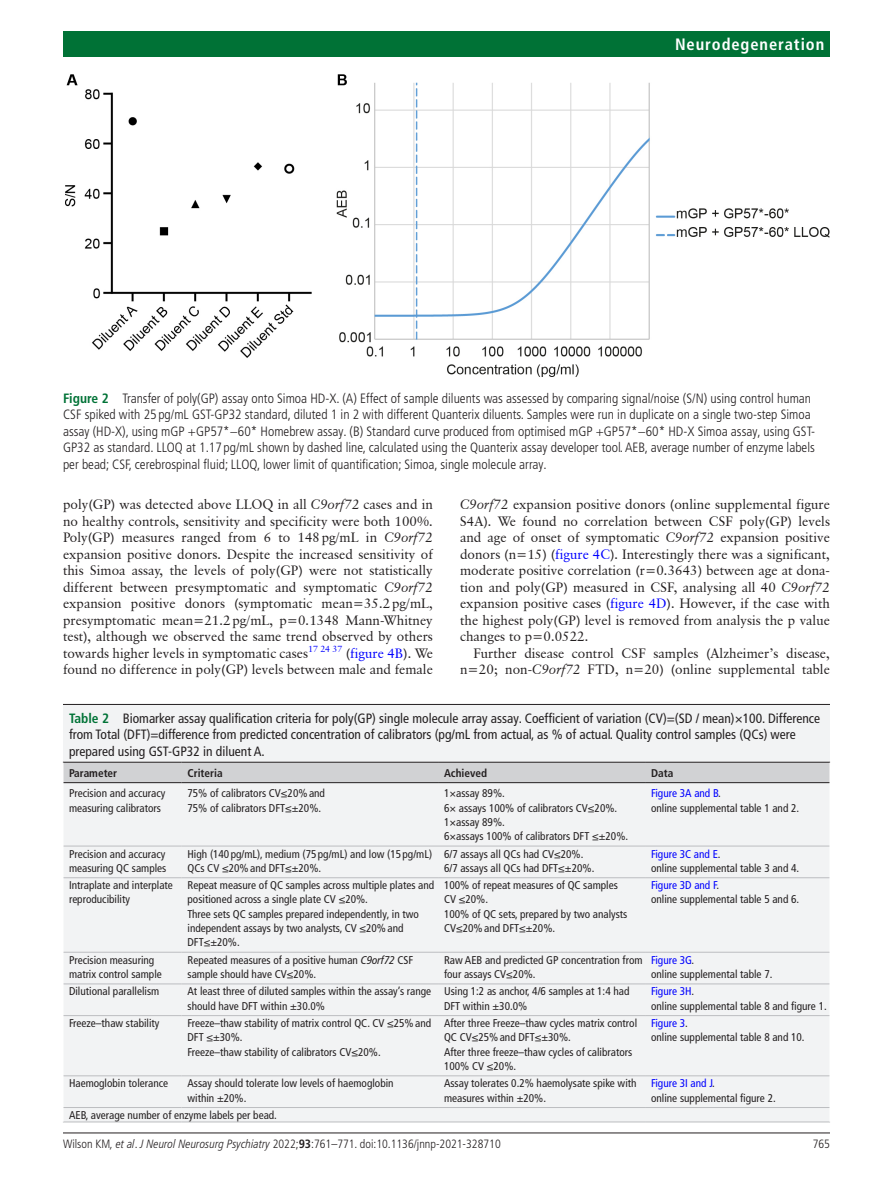
<style>
.page{position:relative;width:893px;height:1191px;background:#fff}
.page>*{position:absolute;margin:0;border:0;box-sizing:border-box;transform-origin:0 0}
.t1{font:700 condensed 16.5px "Frutiger LT Pro";letter-spacing:.055em;color:#fff}
.t2{font:13.5px/16.5px "Classical Garamond BT";color:#231f20;text-align:justify}
.t3{font:300 condensed 13.5px/16.5px "Frutiger LT Pro";color:#231f20}
.t4{font:condensed 13.5px/16.5px "Frutiger LT Pro";color:#231f20}
.t5{font:300 condensed 12px "Frutiger LT Pro";color:#231f20}
.t6{font:condensed 11.25px/14.2px "Frutiger LT Pro";color:#231f20}
.t7{font:700 condensed 11.25px "Frutiger LT Pro";color:#231f20}
.s1{font-weight:700;color:#007236}
.s2{font-style:italic}
.s3{color:#00f}
.s4{font-weight:700}
</style>
<div class="page">
<hr style="left:63px;top:1132px;width:767px;height:1px;background:#231f20">
<div style="left:63px;top:31px;width:767px;height:25px;background:#007236"></div>
<img style="left:65px;top:74px;width:765px;height:303px">
<div style="left:63px;top:704px;width:767px;height:418px;background:#f2f3f4"></div>
<hr style="left:63px;top:704px;width:767px;height:1px;background:#231f20">
<hr style="left:63px;top:782px;width:119px;height:1px;background:#231f20">
<hr style="left:182px;top:782px;width:256px;height:1px;background:#231f20">
<hr style="left:438px;top:782px;width:207px;height:1px;background:#231f20">
<hr style="left:645px;top:782px;width:185px;height:1px;background:#231f20">
<hr style="left:63px;top:845px;width:119px;height:1px;background:#bcbdc0">
<hr style="left:182px;top:845px;width:256px;height:1px;background:#bcbdc0">
<hr style="left:438px;top:845px;width:207px;height:1px;background:#bcbdc0">
<hr style="left:645px;top:845px;width:185px;height:1px;background:#bcbdc0">
<hr style="left:63px;top:877px;width:119px;height:1px;background:#bcbdc0">
<hr style="left:182px;top:877px;width:256px;height:1px;background:#bcbdc0">
<hr style="left:438px;top:877px;width:207px;height:1px;background:#bcbdc0">
<hr style="left:645px;top:877px;width:185px;height:1px;background:#bcbdc0">
<hr style="left:63px;top:952px;width:119px;height:1px;background:#bcbdc0">
<hr style="left:182px;top:952px;width:256px;height:1px;background:#bcbdc0">
<hr style="left:438px;top:952px;width:207px;height:1px;background:#bcbdc0">
<hr style="left:645px;top:952px;width:185px;height:1px;background:#bcbdc0">
<hr style="left:63px;top:983px;width:119px;height:1px;background:#bcbdc0">
<hr style="left:182px;top:983px;width:256px;height:1px;background:#bcbdc0">
<hr style="left:438px;top:983px;width:207px;height:1px;background:#bcbdc0">
<hr style="left:645px;top:983px;width:185px;height:1px;background:#bcbdc0">
<hr style="left:63px;top:1015px;width:119px;height:1px;background:#bcbdc0">
<hr style="left:182px;top:1015px;width:256px;height:1px;background:#bcbdc0">
<hr style="left:438px;top:1015px;width:207px;height:1px;background:#bcbdc0">
<hr style="left:645px;top:1015px;width:185px;height:1px;background:#bcbdc0">
<hr style="left:63px;top:1075px;width:119px;height:1px;background:#bcbdc0">
<hr style="left:182px;top:1075px;width:256px;height:1px;background:#bcbdc0">
<hr style="left:182px;top:1107px;width:256px;height:1px;background:#bcbdc0">
<hr style="left:438px;top:1075px;width:207px;height:1px;background:#bcbdc0">
<hr style="left:438px;top:1107px;width:207px;height:1px;background:#bcbdc0">
<hr style="left:645px;top:1075px;width:185px;height:1px;background:#bcbdc0">
<hr style="left:645px;top:1107px;width:185px;height:1px;background:#bcbdc0">
<hr style="left:63px;top:1107px;width:119px;height:1px;background:#bcbdc0">
<hr style="left:63px;top:1121px;width:118px;height:1px;background:#bcbdc0">
<hr style="left:182px;top:1121px;width:256px;height:1px;background:#bcbdc0">
<hr style="left:438px;top:1121px;width:207px;height:1px;background:#bcbdc0">
<hr style="left:645px;top:1121px;width:185px;height:1px;background:#bcbdc0">
<hr style="left:63px;top:782px;width:1px;height:64px;background:#fff">
<hr style="left:63px;top:846px;width:1px;height:31px;background:#fff">
<hr style="left:63px;top:877px;width:1px;height:75px;background:#fff">
<hr style="left:63px;top:952px;width:1px;height:32px;background:#fff">
<hr style="left:63px;top:984px;width:1px;height:31px;background:#fff">
<hr style="left:63px;top:1015px;width:1px;height:60px;background:#fff">
<hr style="left:63px;top:1075px;width:1px;height:32px;background:#fff">
<div style="left:63px;top:762px;width:768px;height:20px;background:#d1d2d4"></div>
<h1 class="t1" style="left:675px;top:34px;width:151px">Neurodegeneration</h1>
<p class="t3" style="left:63px;top:390px;width:754px"><span class="s1">Figure 2</span> Transfer of poly(GP) assay onto Simoa HD-X. (A) Effect of sample diluents was assessed by comparing signal/noise (S/N) using control human CSF spiked with 25 pg/mL GST-GP32 standard, diluted 1 in 2 with different Quanterix diluents. Samples were run in duplicate on a single two-step Simoa assay (HD-X), using mGP +GP57*−60* Homebrew assay. (B) Standard curve produced from optimised mGP +GP57*−60* HD-X Simoa assay, using GST-GP32 as standard. LLOQ at 1.17 pg/mL shown by dashed line, calculated using the Quanterix assay developer tool. AEB, average number of enzyme labels per bead; CSF, cerebrospinal fluid; LLOQ, lower limit of quantification; Simoa, single molecule array.</p>
<p class="t2" style="left:63px;top:496px;width:371px">poly(GP) was detected above LLOQ in all <span class="s2">C9orf72</span> cases and in no healthy controls, sensitivity and specificity were both 100%.<br>Poly(GP) measures ranged from 6 to 148pg/mL in <span class="s2">C9orf72 </span>expansion positive donors. Despite the increased sensitivity of this Simoa assay, the levels of poly(GP) were not statistically different between presymptomatic and symptomatic <span class="s2">C9orf72 </span>expansion positive donors (symptomatic mean=35.2pg/mL, presymptomatic mean=21.2pg/mL, p=0.1348 Mann-Whitney test), although we observed the same trend observed by others towards higher levels in symptomatic cases<sup>17</sup> <sup>24</sup> <sup>37</sup> (<span class="s3">figure 4B</span>). We found no difference in poly(GP) levels between male and female</p>
<p class="t2" style="left:460px;top:496px;width:371px"><span class="s2">C9orf72</span> expansion positive donors (online supplemental figure S4A). We found no correlation between CSF poly(GP) levels and age of onset of symptomatic <span class="s2">C9orf72</span> expansion positive donors (n=15) (<span class="s3">figure 4C</span>). Interestingly there was a significant, moderate positive correlation (r=0.3643) between age at dona&shy;tion and poly(GP) measured in CSF, analysing all 40 <span class="s2">C9orf72 </span>expansion positive cases (<span class="s3">figure 4D</span>). However, if the case with the highest poly(GP) level is removed from analysis the p value changes to p=0.0522.</p>
<p class="t2" style="left:460px;top:644px;width:371px;text-align:right">Further disease control CSF samples (Alzheimer’s disease, n=20; non-<span class="s2">C9orf72</span> FTD, n=20) (online supplemental table</p>
<p class="t4" style="left:69px;top:710px;width:753px"><span class="s1">Table 2</span> Biomarker assay qualification criteria for poly(GP) single molecule array assay. Coefficient of variation (CV)=(SD / mean)×100. Difference from Total (DFT)=difference from predicted concentration of calibrators (pg/mL from actual, as % of actual. Quality control samples (QCs) were prepared using GST-GP32 in diluent A.</p>
<p class="t7" style="left:69px;top:766px;width:50px">Parameter</p>
<p class="t7" style="left:187px;top:766px;width:37px">Criteria</p>
<p class="t7" style="left:444px;top:766px;width:45px">Achieved</p>
<p class="t7" style="left:651px;top:766px;width:24px">Data</p>
<p class="t6" style="left:69px;top:786px;width:98px">Precision and accuracy measuring calibrators</p>
<p class="t6" style="left:187px;top:786px;width:139px">75% of calibrators CV≤20%and<br>75% of calibrators DFT≤±20%.</p>
<p class="t6" style="left:444px;top:786px;width:186px">1×assay 89%.<br>6× assays 100% of calibrators CV≤20%.<br>1×assay 89%.<br>6×assays 100% of calibrators DFT ≤±20%.</p>
<p class="t6" style="left:651px;top:786px;width:150px"><span class="s3">Figure 3A and B</span>.<br>online supplemental table 1 and 2.</p>
<p class="t6" style="left:69px;top:846px;width:99px">Precision and accuracy measuring QC samples</p>
<p class="t6" style="left:187px;top:846px;width:246px">High (140 pg/mL), medium (75 pg/mL) and low (15 pg/mL)<br>QCs CV ≤20%and DFT≤±20%.</p>
<p class="t6" style="left:444px;top:846px;width:152px">6/7 assays all QCs had CV≤20%.<br>6/7 assays all QCs had DFT≤±20%.</p>
<p class="t6" style="left:651px;top:846px;width:150px"><span class="s3">Figure 3C and E</span>.<br>online supplemental table 3 and 4.</p>
<p class="t6" style="left:69px;top:878px;width:105px">Intraplate and interplate reproducibility</p>
<p class="t6" style="left:187px;top:878px;width:248px">Repeat measure of QC samples across multiple plates and positioned across a single plate CV ≤20%.<br>Three sets QC samples prepared independently, in two independent assays by two analysts, CV ≤20%and DFT≤±20%.</p>
<p class="t6" style="left:444px;top:878px;width:185px">100% of repeat measures of QC samples<br>CV ≤20%.<br>100% of QC sets, prepared by two analysts<br>CV≤20%and DFT≤±20%.</p>
<p class="t6" style="left:651px;top:878px;width:150px"><span class="s3">Figure 3D and F</span>.<br>online supplemental table 5 and 6.</p>
<p class="t6" style="left:69px;top:952px;width:94px">Precision measuring matrix control sample</p>
<p class="t6" style="left:187px;top:952px;width:227px">Repeated measures of a positive human <span class="s2">C9orf72</span> CSF sample should have CV≤20%.</p>
<p class="t6" style="left:444px;top:952px;width:200px">Raw AEB and predicted GP concentration from four assays CV≤20%.</p>
<p class="t6" style="left:651px;top:952px;width:123px"><span class="s3">Figure 3G</span>.<br>online supplemental table 7.</p>
<p class="t6" style="left:69px;top:984px;width:92px">Dilutional parallelism</p>
<p class="t6" style="left:187px;top:984px;width:245px">At least three of diluted samples within the assay’s range should have DFT within ±30.0%</p>
<p class="t6" style="left:444px;top:984px;width:187px">Using 1:2 as anchor, 4/6 samples at 1:4 had<br>DFT within ±30.0%</p>
<p class="t6" style="left:651px;top:984px;width:177px"><span class="s3">Figure 3H</span>.<br>online supplemental table 8 and figure 1.</p>
<p class="t6" style="left:69px;top:1016px;width:92px">Freeze–thaw stability</p>
<p class="t6" style="left:187px;top:1016px;width:245px">Freeze–thaw stability of matrix control QC. CV ≤25%and<br>DFT ≤±30%.<br>Freeze–thaw stability of calibrators CV≤20%.</p>
<p class="t6" style="left:444px;top:1016px;width:195px">After three Freeze–thaw cycles matrix control<br>QC CV≤25%and DFT≤±30%.<br>After three freeze–thaw cycles of calibrators<br>100% CV ≤20%.</p>
<p class="t6" style="left:651px;top:1016px;width:155px"><span class="s3">Figure 3</span>.<br>online supplemental table 8 and 10.</p>
<p class="t6" style="left:69px;top:1076px;width:101px">Haemoglobin tolerance</p>
<p class="t6" style="left:187px;top:1076px;width:208px">Assay should tolerate low levels of haemoglobin within ±20%.</p>
<p class="t6" style="left:444px;top:1076px;width:194px">Assay tolerates 0.2% haemolysate spike with measures within ±20%.</p>
<p class="t6" style="left:651px;top:1076px;width:126px"><span class="s3">Figure 3I and J</span>.<br>online supplemental figure 2.</p>
<p class="t6" style="left:69px;top:1108px;width:209px">AEB, average number of enzyme labels per bead.</p>
<p class="t5" style="left:63px;top:1136px;width:439px">Wilson KM<span class="s2">, et al</span>. <span class="s2">J Neurol Neurosurg Psychiatry</span> 2022;<span class="s4">93</span>:761–771. doi:10.1136/jnnp-2021-328710</p>
<p class="t5" style="left:813px;top:1136px;width:19px">765</p>
</div>
